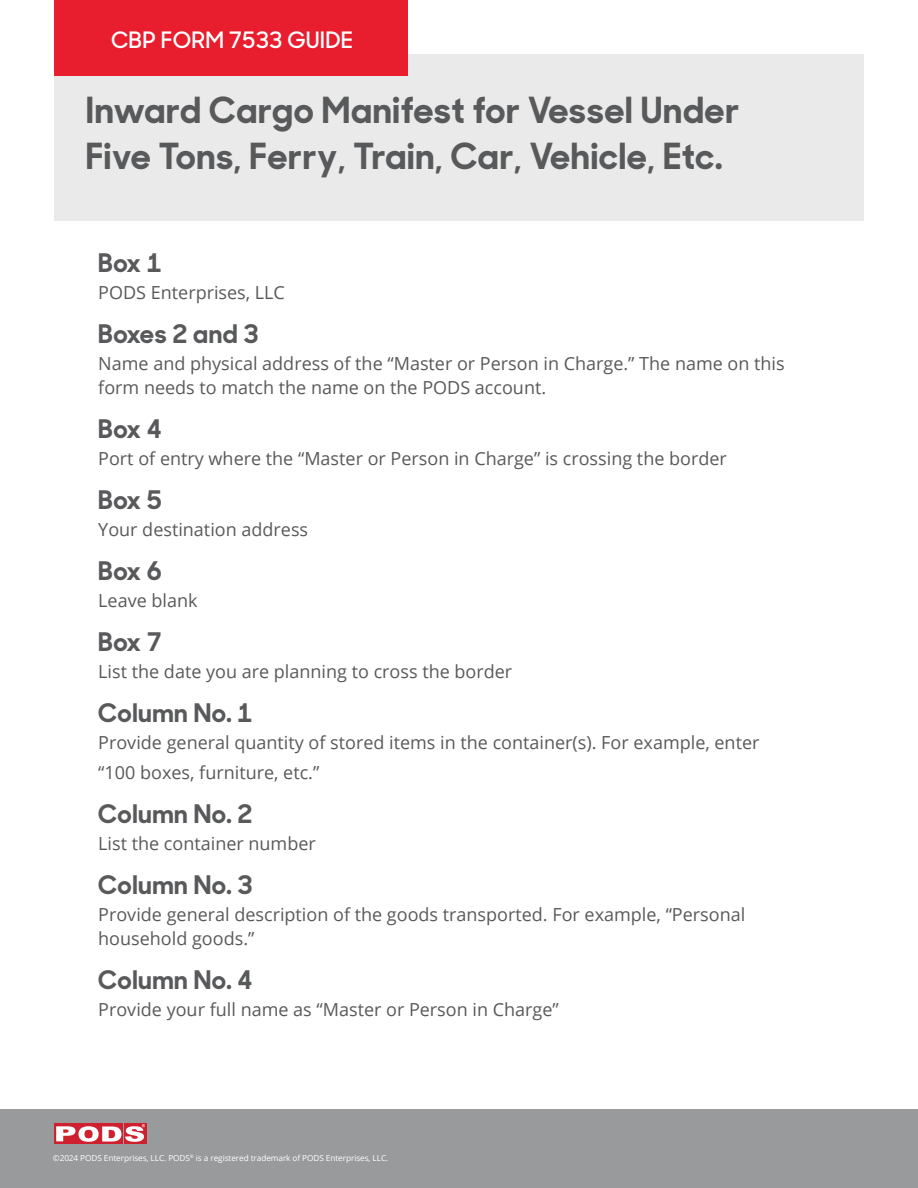
<style>
.page{position:relative;width:918px;height:1188px;background:#fff}
.page>*{position:absolute;margin:0;border:0;box-sizing:border-box;transform-origin:0 0}
.t1{font:700 35.85px/46px "Sharp Sans Display No 1";letter-spacing:.02em;color:#58595b}
.t2{font:700 25.5px "Sharp Sans Display No 1";letter-spacing:.02em;color:#58595b}
.t3{font:600 22.5px "Sharp Sans Display No 1";letter-spacing:.01em;color:#fff}
.t4{font:18px/24px "Open Sans";color:#58595b}
.t5{font:8.25px "Open Sans";letter-spacing:-.01em;color:#fff}
</style>
<div class="page">
<div style="left:54px;top:54px;width:810px;height:166px;background:#eaeaea"></div>
<div style="left:0;top:1110px;width:918px;height:78px;background:#989a9b"></div>
<div style="left:77px;top:1123px;width:23px;height:21px;background:#cf202f"></div>
<div style="left:101px;top:1123px;width:22px;height:21px;background:#cf202f"></div>
<div style="left:54px;top:1123px;width:23px;height:21px;background:#cf202f"></div>
<div style="left:124px;top:1123px;width:22px;height:21px;background:#cf202f"></div>
<svg style="left:56px;top:1124px;width:89px;height:18px"></svg>
<div style="left:54px;top:0;width:353px;height:76px;background:#e81d2d"></div>
<p class="t3" style="left:111px;top:23px;width:243px">CBP FORM 7533 GUIDE</p>
<h1 class="t1" style="left:86px;top:84px;width:655px">Inward Cargo Manifest for Vessel Under<br>Five Tons, Ferry, Train, Car, Vehicle, Etc.</h1>
<h2 class="t2" style="left:98px;top:242px;width:65px">Box 1</h2>
<p class="t4" style="left:98px;top:280px;width:188px">PODS Enterprises, LLC</p>
<h2 class="t2" style="left:98px;top:313px;width:162px">Boxes 2 and 3</h2>
<p class="t4" style="left:98px;top:351px;width:688px">Name and physical address of the “Master or Person in Charge.” The name on this form needs to match the name on the PODS account.</p>
<h2 class="t2" style="left:98px;top:408px;width:65px">Box 4</h2>
<p class="t4" style="left:98px;top:446px;width:630px">Port of entry where the “Master or Person in Charge” is crossing the border</p>
<h2 class="t2" style="left:98px;top:479px;width:65px">Box 5</h2>
<p class="t4" style="left:98px;top:517px;width:211px">Your destination address</p>
<h2 class="t2" style="left:98px;top:550px;width:65px">Box 6</h2>
<p class="t4" style="left:98px;top:588px;width:101px">Leave blank</p>
<h2 class="t2" style="left:98px;top:621px;width:65px">Box 7</h2>
<p class="t4" style="left:98px;top:659px;width:415px">List the date you are planning to cross the border</p>
<h2 class="t2" style="left:98px;top:692px;width:156px">Column No. 1</h2>
<p class="t4" style="left:98px;top:727px;width:663px;line-height:30px">Provide general quantity of stored items in the container(s). For example, enter “100 boxes, furniture, etc.”</p>
<h2 class="t2" style="left:98px;top:793px;width:156px">Column No. 2</h2>
<p class="t4" style="left:98px;top:831px;width:219px">List the container number</p>
<h2 class="t2" style="left:98px;top:864px;width:156px">Column No. 3</h2>
<p class="t4" style="left:98px;top:902px;width:649px">Provide general description of the goods transported. For example, “Personal household goods.”</p>
<h2 class="t2" style="left:98px;top:959px;width:156px">Column No. 4</h2>
<p class="t4" style="left:98px;top:997px;width:462px">Provide your full name as “Master or Person in Charge”</p>
<p class="t5" style="left:53px;top:1152px;width:337px">©2024 PODS Enterprises, LLC. PODS<sup>®</sup> is a registered trademark of PODS Enterprises, LLC.</p>
</div>
